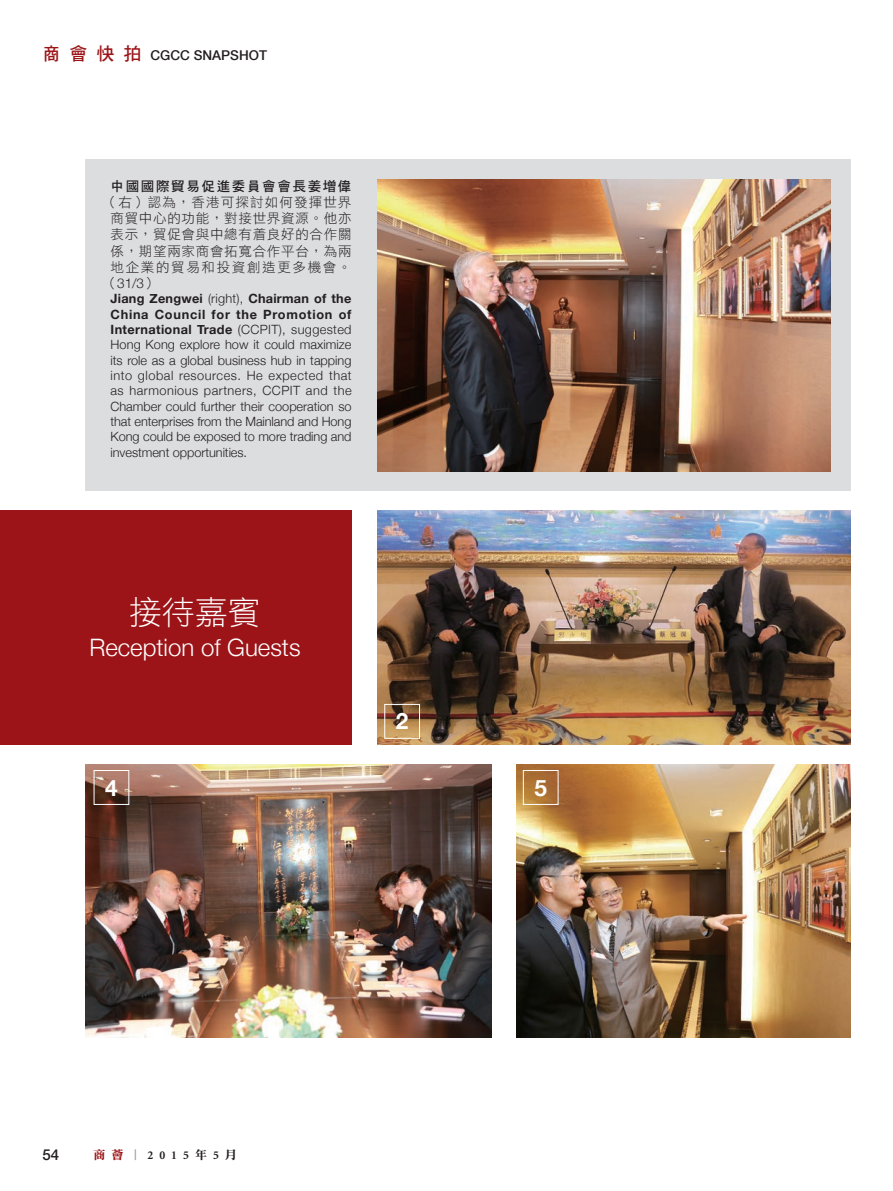
<style>
.page{position:relative;width:893px;height:1191px;background:#fff}
.page>*{position:absolute;margin:0;border:0;box-sizing:border-box;transform-origin:0 0}
.t1{font:33px "DF Hei Std W3";color:#fff}
.t2{font:300 24px "Helvetica Neue";color:#fff}
.t3{font:700 22.5px "Helvetica Neue";color:#fff}
.t4{font:500 15px "Helvetica Neue";color:#231f20}
.t5{font:13.5px/16.2px "DF Hei Std W3";letter-spacing:.055em;color:#231f20;text-align:center}
.t6{font:13.5px "DF Hei Std W7";letter-spacing:.125em;color:#231f20}
.t7{font:500 13.5px "Helvetica Neue";color:#231f20}
.t8{font:300 13.5px "Helvetica Neue";color:#231f20}
.t9{font:300 12.75px/15.3px "Helvetica Neue";letter-spacing:-.005em;color:#231f20;text-align:justify}
.t10{font:700 12px "Minion";color:#231f20}
.s1{font-family:"DF Hei Std W7";font-weight:400;font-size:18px;color:#9c1418}
.s2{font-family:"DF Hei Std W3";font-weight:400}
.s3{font-weight:700}
.s4{font-family:"DF Li Song Std W7";font-weight:400;color:#9c1418}
.s5{font-family:"DF Li Song Std W7";font-weight:400;color:#939598}
.s6{font-family:"DF Li Song Std W7";font-weight:400}
</style>
<div class="page">
<div style="left:0;top:511px;width:351px;height:234px;background:#9c1418"></div>
<div style="left:85px;top:160px;width:765px;height:331px;background:#dcdddf"></div>
<img style="left:377px;top:179px;width:453px;height:293px">
<img style="left:377px;top:511px;width:473px;height:234px">
<img style="left:85px;top:764px;width:406px;height:273px">
<img style="left:517px;top:764px;width:333px;height:273px">
<div style="left:384px;top:704px;width:36px;height:34px;border:1px solid #fff"></div>
<div style="left:94px;top:770px;width:35px;height:35px;border:1px solid #fff"></div>
<div style="left:523px;top:770px;width:35px;height:35px;border:1px solid #fff"></div>
<p class="t7" style="left:43px;top:44px;width:226px"><span class="s1">商會快拍</span> CGCC SNAPSHOT</p>
<p class="t6" style="left:111px;top:178px;width:242px">中國國際貿易促進委員會會長姜增偉</p>
<p class="t5" style="left:104px;top:194px;width:249px">（右）認為，香港可探討如何發揮世界商貿中心的功能，對接世界資源。他亦表示，貿促會與中總有着良好的合作關係，期望兩家商會拓寬合作平台，為兩地企業的貿易和投資創造更多機會。</p>
<p class="t8" style="left:104px;top:272px;width:55px"><span class="s2">（</span>31/3<span class="s2">）</span></p>
<p class="t9" style="left:111px;top:290px;width:243px"><span class="s3">Jiang Zengwei</span> (right), <span class="s3">Chairman of the China Council for the Promotion of International Trade</span> (CCPIT), suggested Hong Kong explore how it could maximize its role as a global business hub in tapping into global resources. He expected that as harmonious partners, CCPIT and the Chamber could further their cooperation so that enterprises from the Mainland and Hong Kong could be exposed to more trading and investment opportunities.</p>
<h1 class="t1" style="left:129px;top:594px;width:133px">接待嘉賓</h1>
<h2 class="t2" style="left:89px;top:628px;width:213px">Reception of Guests</h2>
<h3 class="t3" style="left:396px;top:704px;width:14px">2</h3>
<h3 class="t3" style="left:105px;top:770px;width:14px">4</h3>
<h3 class="t3" style="left:534px;top:770px;width:14px">5</h3>
<p class="t4" style="left:43px;top:1142px;width:18px">54</p>
<p class="t10" style="left:94px;top:1148px;width:145px"><span class="s4">商薈</span><span class="s5">︱</span>2015<span class="s6">年</span>5<span class="s6">月</span></p>
</div>
